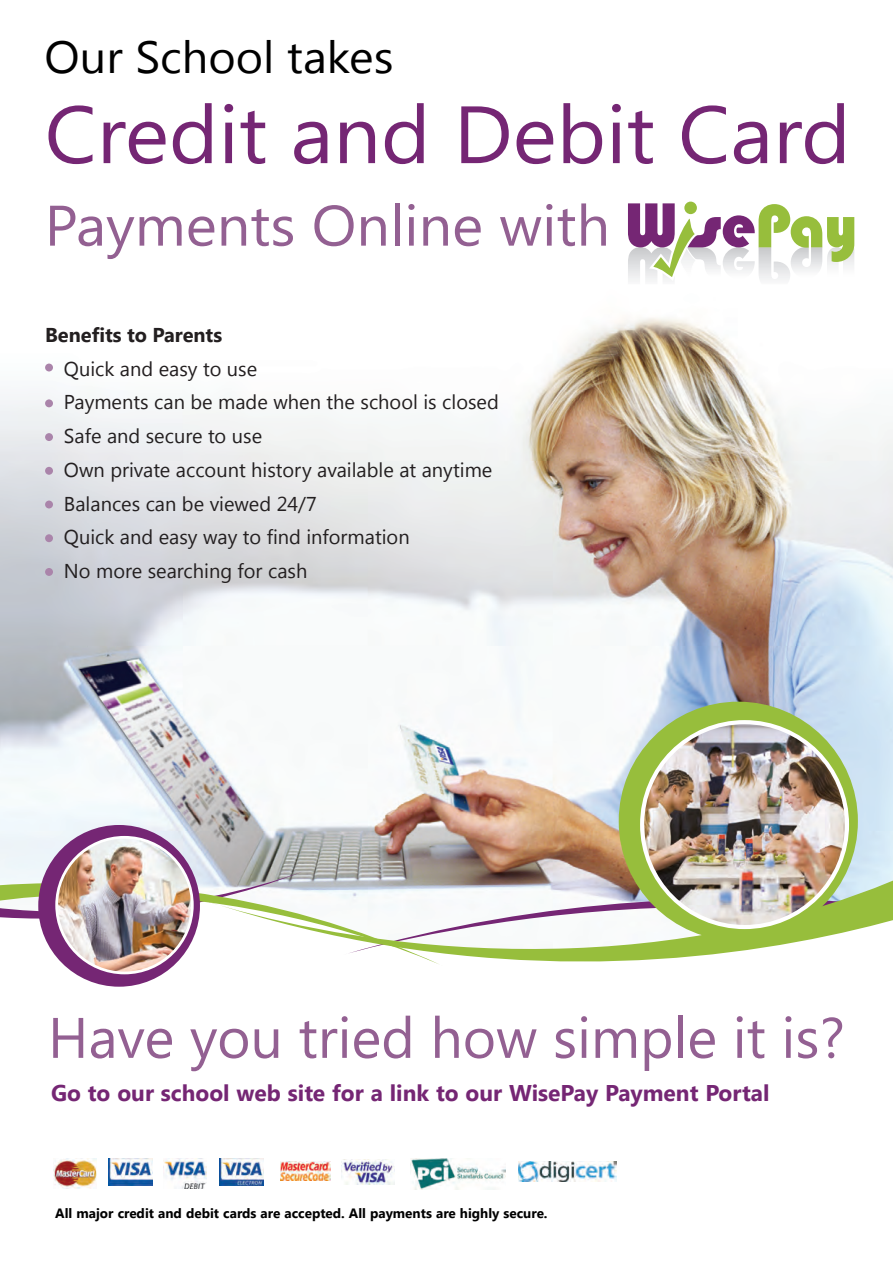
<style>
.page{position:relative;width:893px;height:1263px;background:#fff}
.page>*{position:absolute;margin:0;border:0;box-sizing:border-box;transform-origin:0 0}
.t1{font:81px "Khmer UI";color:#752674;scale:1.04 1}
.t2{font:57px "Khmer UI";color:#936092}
.t3{font:57px "Khmer UI";color:#936092;scale:1.04 1}
.t4{font:45px "Khmer UI";color:#000;scale:1.04 1}
.t5{font:700 22.65px "Khmer UI";color:#752674}
.t6{font:19.95px/33.8px "Khmer UI";color:#231f20}
.t7{font:700 19.95px "Khmer UI";color:#231f20}
.t8{font:700 13.5px "Khmer UI";color:#000}
</style>
<div class="page">
<img style="left:0;top:318px;width:892px;height:481px">
<svg style="left:628px;top:201px;width:227px;height:80px"></svg>
<div style="left:45px;top:364px;width:8px;height:7px;background:#aa84aa;border-radius:50%"></div>
<div style="left:45px;top:399px;width:8px;height:8px;background:#aa84aa;border-radius:50%"></div>
<div style="left:45px;top:433px;width:8px;height:8px;background:#aa84aa;border-radius:50%"></div>
<div style="left:45px;top:467px;width:8px;height:8px;background:#aa84aa;border-radius:50%"></div>
<div style="left:45px;top:501px;width:8px;height:7px;background:#aa84aa;border-radius:50%"></div>
<div style="left:45px;top:534px;width:8px;height:8px;background:#aa84aa;border-radius:50%"></div>
<div style="left:45px;top:568px;width:8px;height:8px;background:#aa84aa;border-radius:50%"></div>
<img style="left:53px;top:1158px;width:44px;height:31px">
<img style="left:109px;top:1158px;width:43px;height:28px">
<img style="left:164px;top:1158px;width:43px;height:31px">
<img style="left:220px;top:1158px;width:44px;height:28px">
<img style="left:280px;top:1162px;width:50px;height:19px">
<img style="left:342px;top:1159px;width:52px;height:26px">
<img style="left:519px;top:1161px;width:98px;height:20px">
<img style="left:410px;top:1159px;width:96px;height:30px">
<img style="left:132px;top:784px;width:760px;height:196px">
<svg style="left:0;top:799px;width:444px;height:176px"></svg>
<img style="left:50px;top:836px;width:138px;height:138px">
<div style="left:38px;top:825px;width:162px;height:162px;border:23px solid #752674;border-radius:50%"></div>
<img style="left:57px;top:837px;width:135px;height:136px;border-radius:68px">
<div style="left:55px;top:836px;width:139px;height:138px;border:3px solid #fff;border-radius:50%"></div>
<img style="left:636px;top:719px;width:205px;height:204px">
<div style="left:619px;top:702px;width:239px;height:239px;border:34px solid #97be3c;border-radius:50%"></div>
<img style="left:642px;top:722px;width:205px;height:205px;border-radius:102px">
<h3 class="t4" style="left:45px;top:32px;width:337px">Our School takes</h3>
<h1 class="t1" style="left:45px;top:88px;width:777px">Credit and Debit Card</h1>
<h2 class="t3" style="left:45px;top:193px;width:545px">Payments Online with</h2>
<p class="t7" style="left:45px;top:324px;width:179px">Benefits to Parents</p>
<p class="t6" style="left:64px;top:352px;width:436px">Quick and easy to use<br>Payments can be made when the school is closed<br>Safe and secure to use<br>Own private account history available at anytime<br>Balances can be viewed 24/7<br>Quick and easy way to find information<br>No more searching for cash</p>
<h2 class="t2" style="left:48px;top:1005px;width:798px">Have you tried how simple it is?</h2>
<p class="t5" style="left:51px;top:1080px;width:720px">Go to our school web site for a link to our WisePay Payment Portal</p>
<p class="t8" style="left:55px;top:1205px;width:494px">All major credit and debit cards are accepted. All payments are highly secure.</p>
</div>
